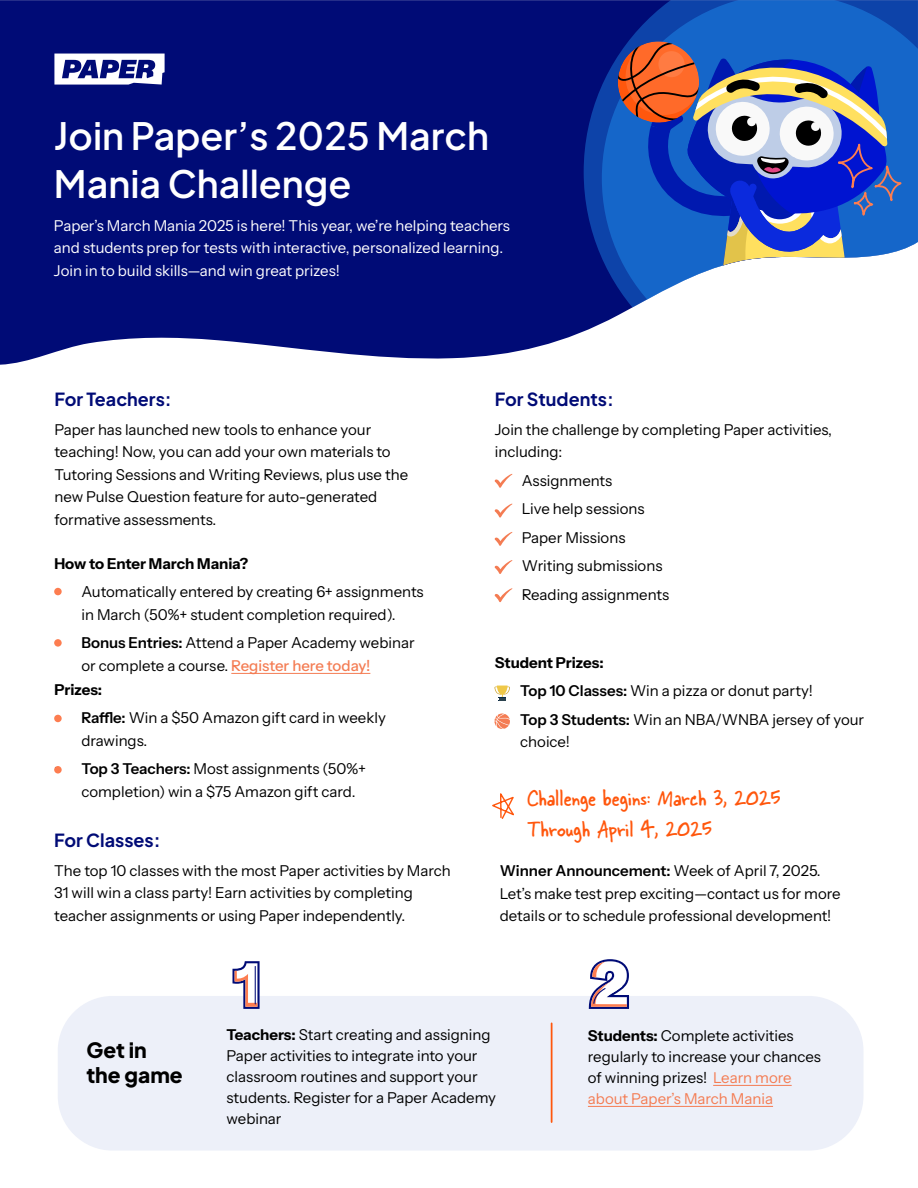
<style>
.page{position:relative;width:918px;height:1188px;background:#fff}
.page>*{position:absolute;margin:0;border:0;box-sizing:border-box;transform-origin:0 0}
.t1{font:600 37.5px/48px "Plus Jakarta Sans";color:#fff}
.t2{font:25.5px/30.6px "Skippy Sharp";color:#ff570d}
.t3{font:800 21px/25.2px "Plus Jakarta Sans";color:#000}
.t4{font:700 18px "Plus Jakarta Sans";color:#000b76}
.t5{font:15px/22.5px "Instrument Sans";color:#000}
.t6{font:15px/22.5px "Instrument Sans";color:#fff}
.t7{font:700 15px "Instrument Sans";letter-spacing:-.005em;color:#000}
.s1{font-weight:600}
.s2{font-weight:500;color:#f47c53}
.s3{font-weight:700}
.s4{color:#f47c53}
</style>
<div class="page">
<div style="left:0;top:0;width:584px;height:365px;background:#000b76"></div>
<svg style="left:54px;top:54px;width:111px;height:31px"></svg>
<svg style="left:584px;top:0;width:18px;height:332px;background:#08228a"></svg>
<svg style="left:602px;top:0;width:316px;height:323px;background:#1f5bb9"></svg>
<svg style="left:612px;top:41px;width:290px;height:282px"></svg>
<hr style="left:231px;top:673px;width:139px;height:1px;background:#f47c53">
<div style="left:54px;top:588px;width:8px;height:7px;background:#fd7d50;border-radius:50%"></div>
<div style="left:54px;top:639px;width:8px;height:8px;background:#fd7d50;border-radius:50%"></div>
<div style="left:54px;top:715px;width:8px;height:7px;background:#fd7d50;border-radius:50%"></div>
<div style="left:54px;top:766px;width:8px;height:8px;background:#fd7d50;border-radius:50%"></div>
<div style="left:58px;top:996px;width:806px;height:155px;background:#edf0f9;border-radius:55px"></div>
<hr style="left:713px;top:1085px;width:79px;height:1px;background:#f47c53">
<hr style="left:588px;top:1106px;width:185px;height:1px;background:#f47c53">
<svg style="left:232px;top:961px;width:28px;height:48px"></svg>
<hr style="left:255px;top:966px;width:1px;height:38px;background:#000b76">
<svg style="left:589px;top:959px;width:40px;height:50px"></svg>
<hr style="left:551px;top:1023px;width:1px;height:99px;background:#ff570d">
<svg style="left:492px;top:793px;width:22px;height:26px"></svg>
<svg style="left:495px;top:474px;width:18px;height:14px"></svg>
<svg style="left:495px;top:503px;width:18px;height:15px"></svg>
<svg style="left:495px;top:532px;width:18px;height:14px"></svg>
<svg style="left:495px;top:560px;width:18px;height:14px"></svg>
<svg style="left:495px;top:588px;width:18px;height:14px"></svg>
<svg style="left:494px;top:686px;width:16px;height:15px"></svg>
<svg style="left:494px;top:713px;width:16px;height:16px"></svg>
<h1 class="t1" style="left:54px;top:108px;width:437px">Join Paper’s 2025 March<br>Mania Challenge</h1>
<p class="t6" style="left:54px;top:214px;width:458px">Paper’s March Mania 2025 is here! This year, we’re helping teachers and students prep for tests with interactive, personalized learning.<br>Join in to build skills—and win great prizes!</p>
<p class="t4" style="left:54px;top:384px;width:119px">For Teachers:</p>
<p class="t5" style="left:54px;top:418px;width:355px">Paper has launched new tools to enhance your teaching! Now, you can add your own materials to Tutoring Sessions and Writing Reviews, plus use the new Pulse Question feature for auto-generated formative assessments.</p>
<p class="t4" style="left:495px;top:384px;width:121px">For Students:</p>
<p class="t5" style="left:495px;top:418px;width:339px">Join the challenge by completing Paper activities, including:</p>
<p class="t5" style="left:522px;top:466px;width:149px;line-height:28.5px">Assignments<br>Live help sessions<br>Paper Missions<br>Writing submissions<br>Reading assignments</p>
<p class="t7" style="left:54px;top:554px;width:195px">How to Enter March Mania?</p>
<p class="t5" style="left:54px;top:581px;width:371px;text-align:center">• Automatically entered by creating 6+ assignments in March (50%+ student completion required).</p>
<p class="t5" style="left:81px;top:632px;width:335px;text-indent:-27px"><span class="s1">• Bonus Entries:</span> Attend a Paper Academy webinar or complete a course. <span class="s2">Register here today!</span></p>
<p class="t5" style="left:520px;top:648px;width:345px;line-height:28.5px;text-indent:-26px"><span class="s3">Student Prizes:<br></span><span class="s1">Top 10 Classes:</span> Win a pizza or donut party!<br><span class="s1">Top 3 Students:</span> Win an NBA/WNBA jersey of your</p>
<p class="t5" style="left:520px;top:731px;width:51px">choice!</p>
<p class="t7" style="left:54px;top:680px;width:49px">Prizes:</p>
<p class="t5" style="left:81px;top:707px;width:306px;text-indent:-27px"><span class="s1">• Raffle:</span> Win a $50 Amazon gift card in weekly drawings.</p>
<p class="t5" style="left:81px;top:758px;width:286px;text-indent:-27px"><span class="s1">• Top 3 Teachers:</span> Most assignments (50%+ completion) win a $75 Amazon gift card.</p>
<h2 class="t2" style="left:527px;top:783px;width:255px">Challenge begins: March 3, 2025<br>Through April 4, 2025</h2>
<p class="t4" style="left:54px;top:826px;width:108px">For Classes:</p>
<p class="t5" style="left:54px;top:859px;width:398px">The top 10 classes with the most Paper activities by March<br>31 will win a class party! Earn activities by completing teacher assignments or using Paper independently.</p>
<p class="t5" style="left:500px;top:860px;width:342px"><span class="s1">Winner Announcement:</span> Week of April 7, 2025.<br>Let’s make test prep exciting—contact us for more details or to schedule professional development!</p>
<h3 class="t3" style="left:86px;top:1035px;width:98px">Get in the game</h3>
<p class="t5" style="left:227px;top:1025px;width:271px;line-height:21px"><span class="s3">Teachers:</span> Start creating and assigning<br>Paper activities to integrate into your classroom routines and support your students. Register for a Paper Academy webinar</p>
<p class="t5" style="left:588px;top:1025px;width:235px;line-height:21px"><span class="s3">Students:</span> Complete activities regularly to increase your chances of winning prizes! <span class="s4">Learn more about Paper’s March Mania</span></p>
</div>
